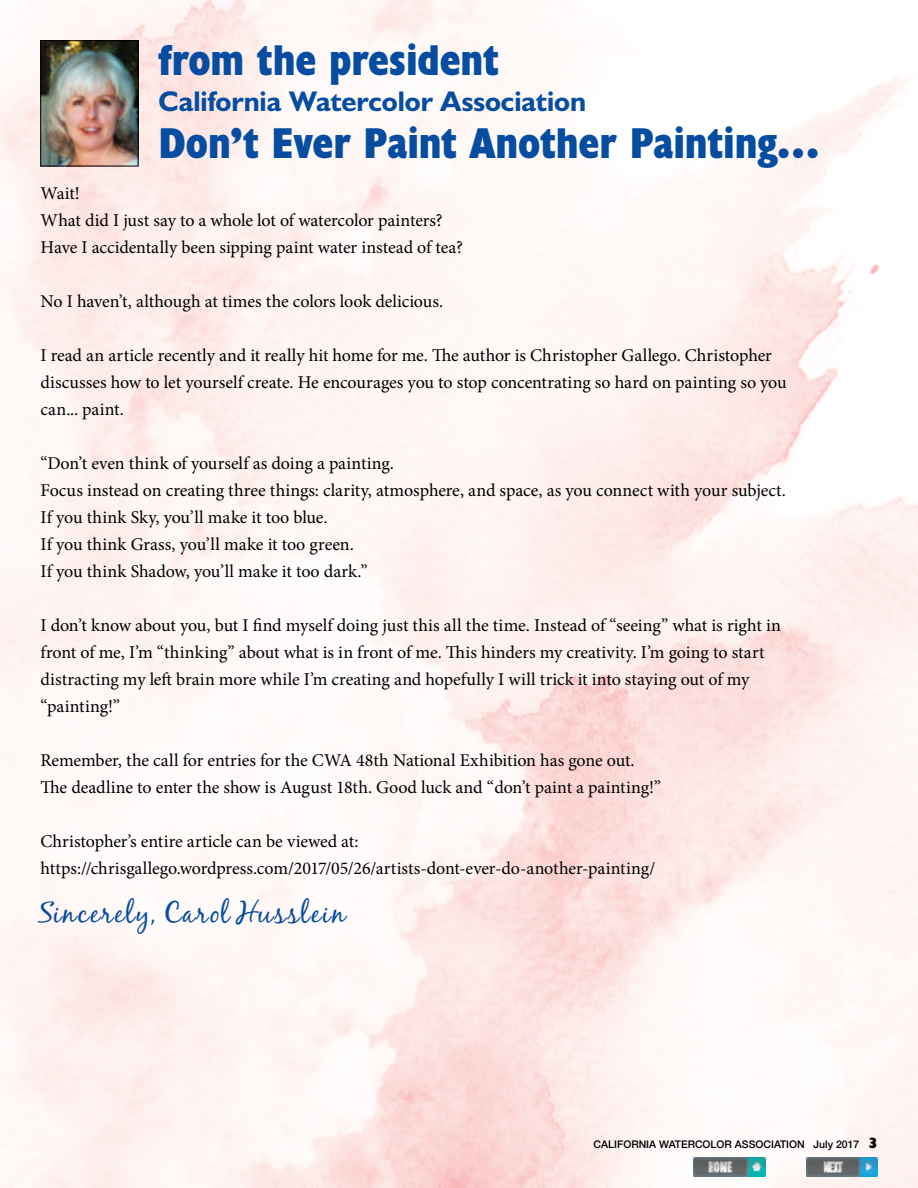
<style>
.page{position:relative;width:918px;height:1188px;background:#fff}
.page>*{position:absolute;margin:0;border:0;box-sizing:border-box;transform-origin:0 0}
.t1{font:700 condensed 43.5px "Humanist 521 BT Xtra";letter-spacing:-.005em;color:#064da1}
.t2{font:28.95px "Black Jack";letter-spacing:.065em;color:#064da1}
.t3{font:700 28.5px "Humanist 521 BT";color:#064da1}
.t4{font:18px/27px "Minion Pro";letter-spacing:-.005em;color:#000}
.t5{font:500 10.5px "Helvetica Neue";color:#000}
.s1{font-family:"Humanist 521 BT";font-weight:800;font-size:15px}
</style>
<div class="page">
<img style="left:0;top:0;width:918px;height:1188px">
<img style="left:43px;top:43px;width:93px;height:121px">
<div style="left:41px;top:41px;width:97px;height:125px;border:1px solid #000"></div>
<img style="left:693px;top:1157px;width:72px;height:19px">
<img style="left:806px;top:1157px;width:72px;height:19px">
<h1 class="t1" style="left:159px;top:33px;width:342px">from the president</h1>
<h3 class="t3" style="left:159px;top:84px;width:429px">California Watercolor Association</h3>
<h1 class="t1" style="left:159px;top:116px;width:663px">Don’t Ever Paint Another Painting…</h1>
<p class="t4" style="left:40px;top:180px;width:424px">Wait!<br>What did I just say to a whole lot of watercolor painters?<br>Have I accidentally been sipping paint water instead of tea?</p>
<p class="t4" style="left:40px;top:288px;width:404px">No I haven’t, although at times the colors look delicious.</p>
<p class="t4" style="left:40px;top:342px;width:748px">I read an article recently and it really hit home for me. The author is Christopher Gallego. Christopher discusses how to let yourself create. He encourages you to stop concentrating so hard on painting so you can... paint.</p>
<p class="t4" style="left:40px;top:450px;width:747px">“Don’t even think of yourself as doing a painting.<br>Focus instead on creating three things: clarity, atmosphere, and space, as you connect with your subject.<br>If you think Sky, you’ll make it too blue.<br>If you think Grass, you’ll make it too green.<br>If you think Shadow, you’ll make it too dark.”</p>
<p class="t4" style="left:40px;top:612px;width:742px">I don’t know about you, but I find myself doing just this all the time. Instead of “seeing” what is right in front of me, I’m “thinking” about what is in front of me. This hinders my creativity. I’m going to start distracting my left brain more while I’m creating and hopefully I will trick it into staying out of my “painting!”</p>
<p class="t4" style="left:40px;top:747px;width:622px">Remember, the call for entries for the CWA 48th National Exhibition has gone out.<br>The deadline to enter the show is August 18th. Good luck and “don’t paint a painting!”</p>
<p class="t4" style="left:40px;top:828px;width:617px">Christopher’s entire article can be viewed at: https://chrisgallego.wordpress.com/2017/05/26/artists-dont-ever-do-another-painting/</p>
<h2 class="t2" style="left:38px;top:895px;width:309px">Sincerely, Carol Husslein</h2>
<p class="t5" style="left:594px;top:1135px;width:286px">CALIFORNIA WATERCOLOR ASSOCIATION July 2017 <span class="s1">3</span></p>
</div>
